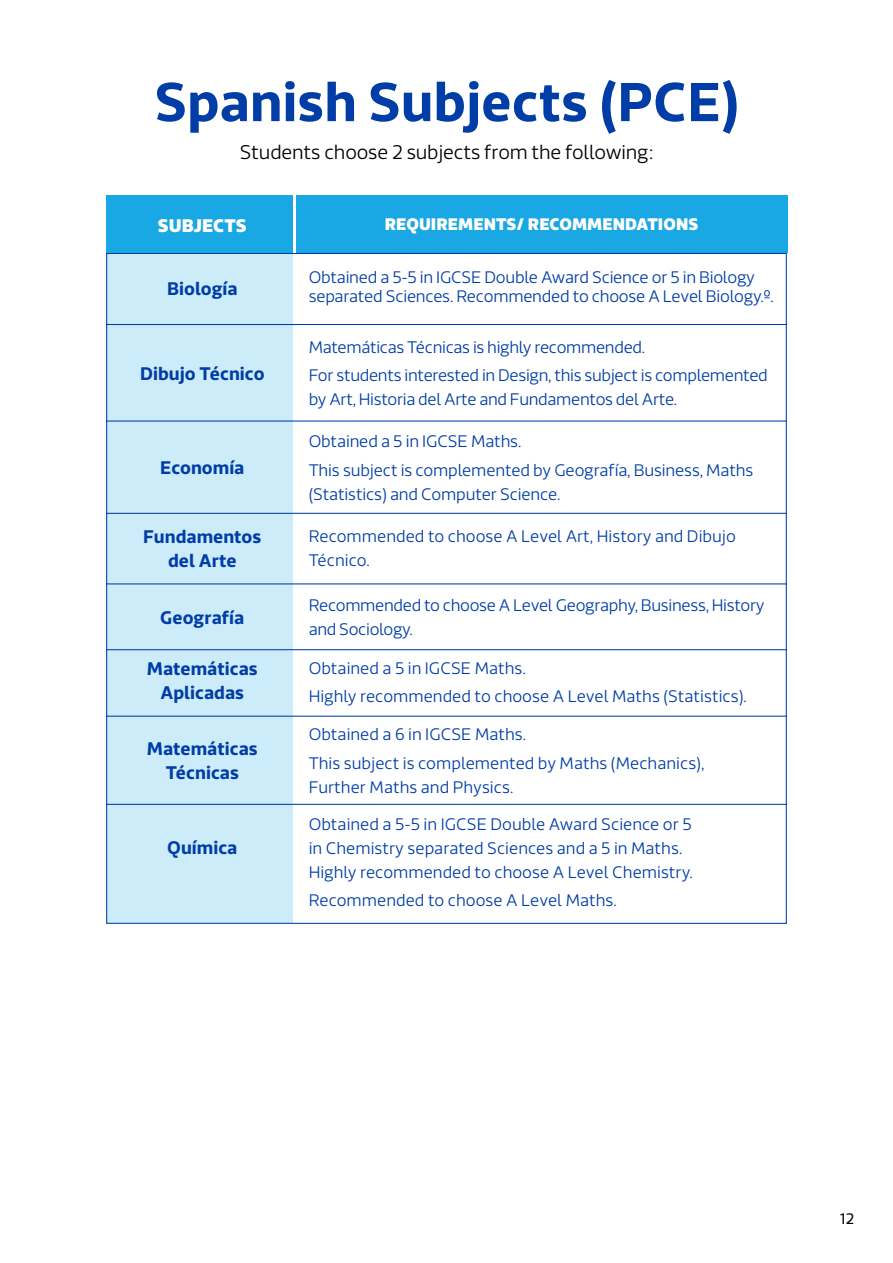
<style>
.page{position:relative;width:893px;height:1263px;background:#fff}
.page>*{position:absolute;margin:0;border:0;box-sizing:border-box;transform-origin:0 0}
.t1{font:700 54px "Riona Sans";color:#003da6}
.t2{font:300 19.5px "Riona Sans";letter-spacing:-.01em;color:#000}
.t3{font:700 18px/24px "Riona Sans";color:#003da6;text-align:center}
.t4{font:900 18px "Riona Sans";color:#fff}
.t5{font:300 16.5px/24px "Riona Sans";letter-spacing:-.01em;color:#003da6}
.t6{font:900 16.5px "Riona Sans";color:#fff}
.t7{font:15px "Riona Sans";color:#000}
</style>
<div class="page">
<div style="left:106px;top:195px;width:187px;height:58px;background:#1aa8e5"></div>
<div style="left:296px;top:195px;width:491px;height:58px;background:#1aa8e5"></div>
<div style="left:106px;top:253px;width:187px;height:670px;background:#cdecf9"></div>
<hr style="left:106px;top:716px;width:681px;height:1px;background:#003da6">
<hr style="left:106px;top:324px;width:681px;height:1px;background:#003da6">
<hr style="left:106px;top:804px;width:681px;height:1px;background:#003da6">
<hr style="left:106px;top:420px;width:681px;height:2px;background:#003da6">
<hr style="left:106px;top:649px;width:681px;height:1px;background:#003da6">
<hr style="left:106px;top:583px;width:681px;height:1px;background:#003da6">
<hr style="left:106px;top:513px;width:681px;height:1px;background:#003da6">
<h1 class="t1" style="left:155px;top:68px;width:586px">Spanish Subjects (PCE)</h1>
<p class="t2" style="left:240px;top:141px;width:415px">Students choose 2 subjects from the following:</p>
<p class="t4" style="left:158px;top:213px;width:91px">SUBJECTS</p>
<p class="t6" style="left:385px;top:213px;width:315px">REQUIREMENTS/ RECOMMENDATIONS</p>
<p class="t5" style="left:309px;top:267px;width:467px;line-height:19.5px">Obtained a 5-5 in IGCSE Double Award Science or 5 in Biology separated Sciences. Recommended to choose A Level Biology.º.</p>
<p class="t3" style="left:167px;top:277px;width:72px">Biología</p>
<p class="t3" style="left:140px;top:362px;width:126px">Dibujo Técnico</p>
<p class="t3" style="left:160px;top:456px;width:86px">Economía</p>
<p class="t3" style="left:143px;top:525px;width:120px">Fundamentos del Arte</p>
<p class="t3" style="left:160px;top:606px;width:86px">Geografía</p>
<p class="t3" style="left:147px;top:658px;width:113px">Matemáticas<br>Aplicadas</p>
<p class="t3" style="left:147px;top:737px;width:113px">Matemáticas<br>Técnicas</p>
<p class="t3" style="left:167px;top:837px;width:72px">Química</p>
<p class="t5" style="left:309px;top:333px;width:461px;line-height:28.2px">Matemáticas Técnicas is highly recommended.<br>For students interested in Design, this subject is complemented</p>
<p class="t5" style="left:309px;top:388px;width:370px">by Art, Historia del Arte and Fundamentos del Arte.</p>
<p class="t5" style="left:309px;top:428px;width:446px;line-height:28.2px">Obtained a 5 in IGCSE Maths.<br>This subject is complemented by Geografía, Business, Maths</p>
<p class="t5" style="left:309px;top:482px;width:253px">(Statistics) and Computer Science.</p>
<p class="t5" style="left:309px;top:525px;width:429px">Recommended to choose A Level Art, History and Dibujo<br>Técnico.</p>
<p class="t5" style="left:309px;top:594px;width:457px">Recommended to choose A Level Geography, Business, History and Sociology.</p>
<p class="t5" style="left:309px;top:654px;width:440px;line-height:28.2px">Obtained a 5 in IGCSE Maths.<br>Highly recommended to choose A Level Maths (Statistics).</p>
<p class="t5" style="left:309px;top:721px;width:397px;line-height:28.2px">Obtained a 6 in IGCSE Maths.<br>This subject is complemented by Maths (Mechanics),</p>
<p class="t5" style="left:309px;top:775px;width:206px">Further Maths and Physics.</p>
<p class="t5" style="left:309px;top:812px;width:385px">Obtained a 5-5 in IGCSE Double Award Science or 5 in Chemistry separated Sciences and a 5 in Maths.<br>Highly recommended to choose A Level Chemistry.</p>
<p class="t5" style="left:309px;top:889px;width:310px">Recommended to choose A Level Maths.</p>
<p class="t7" style="left:840px;top:1210px;width:16px">12</p>
</div>
